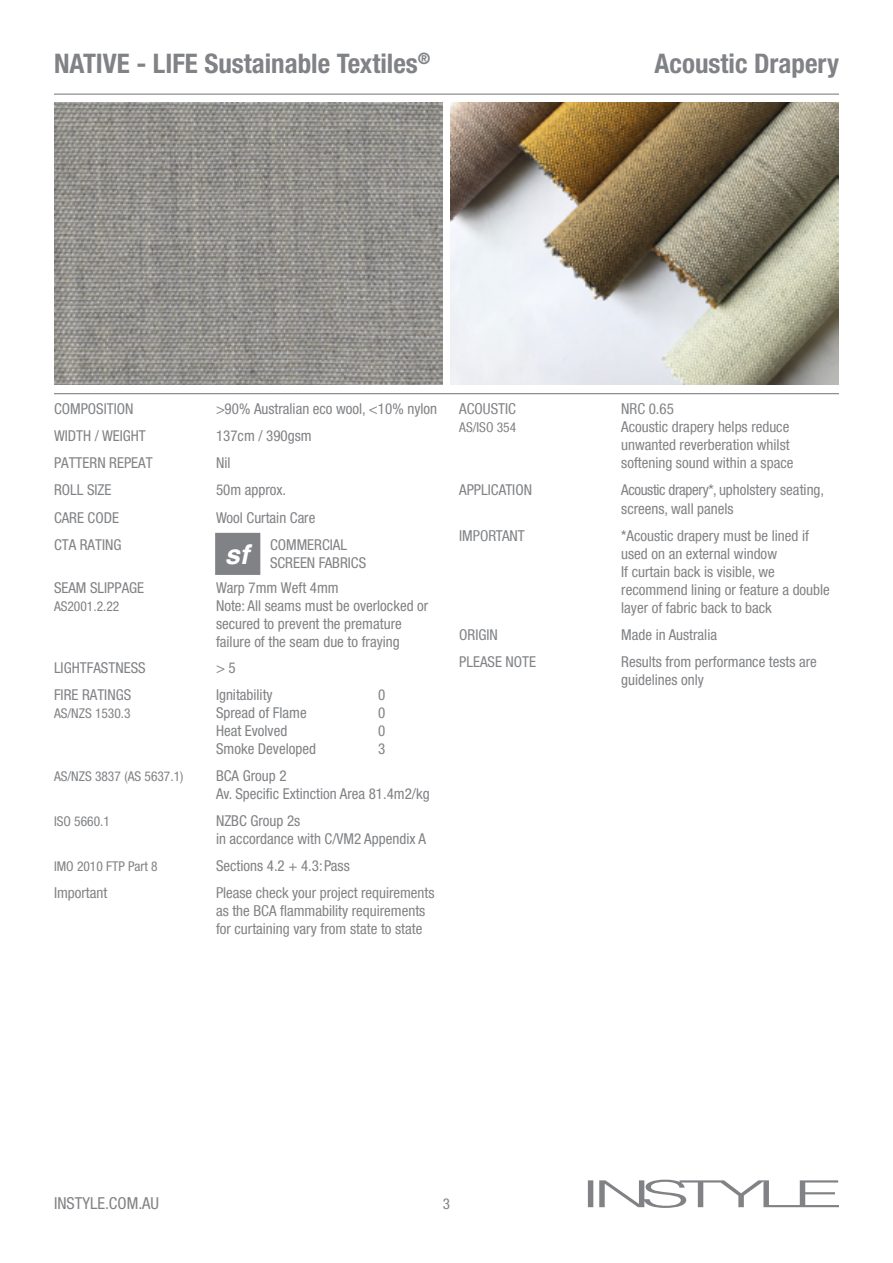
<style>
.page{position:relative;width:893px;height:1263px;background:#fff}
.page>*{position:absolute;margin:0;border:0;box-sizing:border-box;transform-origin:0 0}
.t1{font:700 condensed 27px "Helvetica Neue LT Std";color:#808285}
.t2{font:italic 700 27px "Helvetica";color:#fff}
.t3{font:condensed 16.5px "Helvetica Neue LT Std";color:#808285}
.t4{font:condensed 15px/18px "Helvetica Neue LT Std";color:#808285}
.t5{font:condensed 15px/18px "Helvetica Neue LT Com";color:#808285}
.t6{font:condensed 15px "Helvetica Neue LT Com";color:#807f83}
.t7{font:condensed 13.5px "Helvetica Neue LT Std";color:#808285}
.t8{font:condensed 13.5px "Helvetica Neue LT Com";color:#808285}
</style>
<div class="page">
<svg style="left:588px;top:1180px;width:251px;height:28px"></svg>
<hr style="left:54px;top:94px;width:785px;height:1px;background:#808285">
<hr style="left:54px;top:393px;width:785px;height:1px;background:#808285">
<div style="left:215px;top:533px;width:45px;height:42px;background:#808285"></div>
<img style="left:451px;top:102px;width:388px;height:282px">
<img style="left:54px;top:102px;width:388px;height:282px">
<h1 class="t1" style="left:54px;top:47px;width:378px">NATIVE - LIFE Sustainable Textiles<sup>®</sup></h1>
<h1 class="t1" style="left:655px;top:47px;width:186px">Acoustic Drapery</h1>
<p class="t4" style="left:54px;top:400px;width:81px">COMPOSITION</p>
<p class="t4" style="left:216px;top:400px;width:223px">&gt;90% Australian eco wool, &lt;10% nylon</p>
<p class="t4" style="left:54px;top:427px;width:93px">WIDTH / WEIGHT</p>
<p class="t4" style="left:216px;top:427px;width:97px">137cm / 390gsm</p>
<p class="t4" style="left:54px;top:454px;width:100px">PATTERN REPEAT</p>
<p class="t4" style="left:216px;top:454px;width:16px">Nil</p>
<p class="t4" style="left:54px;top:481px;width:59px">ROLL SIZE</p>
<p class="t4" style="left:216px;top:481px;width:72px">50m approx.</p>
<p class="t4" style="left:54px;top:508px;width:67px">CARE CODE</p>
<p class="t4" style="left:216px;top:508px;width:101px">Wool Curtain Care</p>
<p class="t4" style="left:54px;top:535px;width:69px">CTA RATING</p>
<p class="t4" style="left:270px;top:535px;width:98px">COMMERCIAL<br>SCREEN FABRICS</p>
<p class="t4" style="left:54px;top:579px;width:92px">SEAM SLIPPAGE</p>
<p class="t4" style="left:216px;top:579px;width:124px">Warp 7mm Weft 4mm</p>
<p class="t7" style="left:54px;top:598px;width:67px">AS2001.2.22</p>
<p class="t4" style="left:216px;top:597px;width:214px">Note: All seams must be overlocked or secured to prevent the premature failure of the seam due to fraying</p>
<p class="t4" style="left:54px;top:658px;width:93px">LIGHTFASTNESS</p>
<p class="t4" style="left:216px;top:658px;width:21px">&gt; 5</p>
<p class="t4" style="left:54px;top:685px;width:79px">FIRE RATINGS</p>
<p class="t4" style="left:216px;top:685px;width:58px">Ignitability</p>
<p class="t4" style="left:378px;top:685px;width:9px">0</p>
<p class="t7" style="left:54px;top:705px;width:78px">AS/NZS 1530.3</p>
<p class="t4" style="left:216px;top:703px;width:92px">Spread of Flame</p>
<p class="t4" style="left:378px;top:703px;width:9px">0</p>
<p class="t4" style="left:216px;top:721px;width:73px">Heat Evolved</p>
<p class="t4" style="left:378px;top:721px;width:9px">0</p>
<p class="t4" style="left:216px;top:739px;width:101px">Smoke Developed</p>
<p class="t4" style="left:378px;top:739px;width:9px">3</p>
<p class="t7" style="left:54px;top:768px;width:131px">AS/NZS 3837 (AS 5637.1)</p>
<p class="t4" style="left:216px;top:766px;width:215px">BCA Group 2<br>Av. Specific Extinction Area 81.4m2/kg</p>
<p class="t7" style="left:54px;top:813px;width:57px">ISO 5660.1</p>
<p class="t4" style="left:216px;top:811px;width:212px">NZBC Group 2s<br>in accordance with C/VM2 Appendix A</p>
<p class="t7" style="left:54px;top:858px;width:105px">IMO 2010 FTP Part 8</p>
<p class="t4" style="left:216px;top:856px;width:135px">Sections 4.2 + 4.3:Pass</p>
<p class="t5" style="left:54px;top:883px;width:55px">Important</p>
<p class="t5" style="left:216px;top:883px;width:220px">Please check your project requirements as the BCA flammability requirements for curtaining vary from state to state</p>
<h1 class="t2" style="left:225px;top:538px;width:26px">sf</h1>
<p class="t5" style="left:459px;top:400px;width:58px">ACOUSTIC</p>
<p class="t5" style="left:621px;top:400px;width:54px">NRC 0.65</p>
<p class="t8" style="left:459px;top:420px;width:58px">AS/ISO 354</p>
<p class="t5" style="left:621px;top:418px;width:174px">Acoustic drapery helps reduce unwanted reverberation whilst softening sound within a space</p>
<p class="t4" style="left:459px;top:481px;width:74px">APPLICATION</p>
<p class="t4" style="left:621px;top:481px;width:204px">Acoustic drapery*, upholstery seating, screens, wall panels</p>
<p class="t5" style="left:459px;top:526px;width:67px">IMPORTANT</p>
<p class="t5" style="left:621px;top:526px;width:210px">*Acoustic drapery must be lined if used on an external window<br>If curtain back is visible, we recommend lining or feature a double layer of fabric back to back</p>
<p class="t4" style="left:459px;top:625px;width:40px">ORIGIN</p>
<p class="t4" style="left:621px;top:625px;width:97px">Made in Australia</p>
<p class="t4" style="left:459px;top:652px;width:78px">PLEASE NOTE</p>
<p class="t4" style="left:621px;top:652px;width:197px">Results from performance tests are guidelines only</p>
<p class="t3" style="left:54px;top:1193px;width:107px">INSTYLE.COM.AU</p>
<p class="t6" style="left:443px;top:1195px;width:9px">3</p>
</div>
